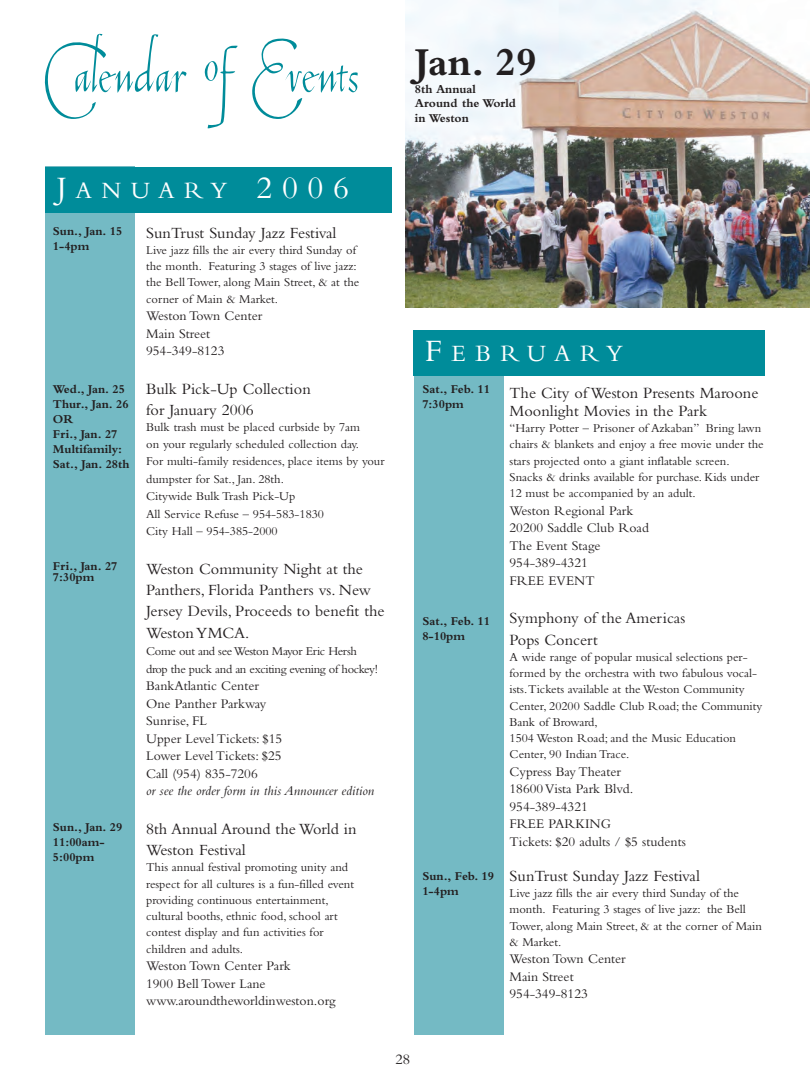
<style>
.page{position:relative;width:810px;height:1080px;background:#fff}
.page>*{position:absolute;margin:0;border:0;box-sizing:border-box;transform-origin:0 0}
.t1{font:79.25px "Tagliente";color:#008c9a}
.t2{font:700 41.25px "Bembo";color:#231f20}
.t3{font:24.38px "Bembo";letter-spacing:.39em;color:#fff}
.t4{font:24.38px "Bembo";letter-spacing:.36em;color:#fff}
.t5{font:16.25px/21.2px "Bembo";color:#231f20}
.t6{font:15px "Bembo";color:#231f20}
.t7{font:13.75px/17.5px "Bembo";color:#231f20}
.t8{font:italic 13.75px "Bembo";color:#231f20}
.t9{font:12.5px/16.2px "Bembo";color:#231f20}
.t10{font:700 12.5px/15px "Bembo";color:#231f20}
.t11{font:12.5px/17.5px "Bembo";letter-spacing:-.03em;color:#231f20}
.s1{font-size:32.5px}
</style>
<div class="page">
<div style="left:45px;top:167px;width:90px;height:868px;background:#74bac4"></div>
<div style="left:414px;top:371px;width:90px;height:664px;background:#74bac4"></div>
<div style="left:45px;top:167px;width:347px;height:46px;background:#008c9a"></div>
<div style="left:413px;top:330px;width:352px;height:46px;background:#008c9a"></div>
<img style="left:406px;top:0;width:404px;height:307px">
<h1 class="t1" style="left:46px;top:17px;width:316px">Calendar of Events</h1>
<h2 class="t2" style="left:415px;top:48px;width:123px">Jan. 29</h2>
<p class="t10" style="left:415px;top:83px;width:103px;line-height:14.2px">8th Annual<br>Around the World in Weston</p>
<h3 class="t3" style="left:57px;top:182px;width:294px"><span class="s1">J</span>ANUARY <span class="s1">2006</span></h3>
<p class="t10" style="left:53px;top:225px;width:71px">Sun., Jan. 15<br>1-4pm</p>
<p class="t10" style="left:53px;top:382px;width:78px">Wed., Jan. 25<br>Thur., Jan. 26<br>OR<br>Fri., Jan. 27<br>Multifamily:<br>Sat., Jan. 28th</p>
<p class="t10" style="left:53px;top:562px;width:66px;line-height:11.2px">Fri., Jan. 27<br>7:30pm</p>
<p class="t10" style="left:53px;top:821px;width:71px">Sun., Jan. 29<br>11:00am-<br>5:00pm</p>
<h3 class="t5" style="left:146px;top:223px;width:192px">SunTrust Sunday Jazz Festival</h3>
<p class="t9" style="left:146px;top:243px;width:215px">Live jazz fills the air every third Sunday of the month. Featuring 3 stages of live jazz: the Bell Tower, along Main Street, &amp; at the corner of Main &amp; Market.</p>
<p class="t7" style="left:146px;top:308px;width:118px">Weston Town Center<br>Main Street<br>954-349-8123</p>
<h3 class="t5" style="left:146px;top:380px;width:166px">Bulk Pick-Up Collection for January 2006</h3>
<p class="t9" style="left:146px;top:421px;width:215px">Bulk trash must be placed curbside by 7am on your regularly scheduled collection day.</p>
<p class="t9" style="left:146px;top:454px;width:240px;line-height:17.5px">For multi-family residences, place items by your dumpster for Sat., Jan. 28th.<br>Citywide Bulk Trash Pick-Up<br>All Service Refuse – 954-583-1830<br>City Hall – 954-385-2000</p>
<h3 class="t5" style="left:146px;top:560px;width:240px">Weston Community Night at the<br>Panthers, Florida Panthers vs. New<br>Jersey Devils, Proceeds to benefit the<br>Weston YMCA.</h3>
<p class="t11" style="left:146px;top:644px;width:233px">Come out and see Weston Mayor Eric Hersh drop the puck and an exciting evening of hockey!</p>
<p class="t7" style="left:146px;top:678px;width:138px">BankAtlantic Center<br>One Panther Parkway<br>Sunrise, FL<br>Upper Level Tickets: $15<br>Lower Level Tickets: $25<br>Call (954) 835-7206</p>
<p class="t8" style="left:146px;top:786px;width:230px">or see the order form in this Announcer edition</p>
<h3 class="t5" style="left:146px;top:820px;width:212px">8th Annual Around the World in<br>Weston Festival</h3>
<p class="t9" style="left:146px;top:861px;width:209px">This annual festival promoting unity and respect for all cultures is a fun-filled event providing continuous entertainment, cultural booths, ethnic food, school art contest display and fun activities for children and adults.</p>
<p class="t7" style="left:146px;top:958px;width:191px">Weston Town Center Park<br>1900 Bell Tower Lane www.aroundtheworldinweston.org</p>
<h3 class="t4" style="left:425px;top:345px;width:200px"><span class="s1">F</span>EBRUARY</h3>
<p class="t10" style="left:422px;top:383px;width:69px">Sat., Feb. 11<br>7:30pm</p>
<p class="t10" style="left:422px;top:615px;width:69px">Sat., Feb. 11<br>8-10pm</p>
<p class="t10" style="left:422px;top:870px;width:73px">Sun., Feb. 19<br>1-4pm</p>
<h3 class="t5" style="left:510px;top:386px;width:250px;line-height:17.5px">The City of Weston Presents Maroone<br>Moonlight Movies in the Park</h3>
<p class="t9" style="left:510px;top:421px;width:256px">“Harry Potter – Prisoner of Azkaban” Bring lawn chairs &amp; blankets and enjoy a free movie under the stars projected onto a giant inflatable screen.<br>Snacks &amp; drinks available for purchase. Kids under 12 must be accompanied by an adult.</p>
<p class="t7" style="left:510px;top:503px;width:141px">Weston Regional Park<br>20200 Saddle Club Road<br>The Event Stage<br>954-389-4321<br>FREE EVENT</p>
<h3 class="t5" style="left:510px;top:609px;width:177px">Symphony of the Americas<br>Pops Concert</h3>
<p class="t9" style="left:510px;top:650px;width:254px">A wide range of popular musical selections per&shy;formed by the orchestra with two fabulous vocal&shy;ists.Tickets available at the Weston Community Center, 20200 Saddle Club Road; the Community Bank of Broward,<br>1504 Weston Road; and the Music Education Center, 90 Indian Trace.</p>
<p class="t7" style="left:510px;top:764px;width:178px">Cypress Bay Theater<br>18600 Vista Park Blvd.<br>954-389-4321<br>FREE PARKING<br>Tickets: $20 adults / $5 students</p>
<h3 class="t5" style="left:510px;top:867px;width:192px">SunTrust Sunday Jazz Festival</h3>
<p class="t9" style="left:510px;top:886px;width:254px">Live jazz fills the air every third Sunday of the month. Featuring 3 stages of live jazz: the Bell Tower, along Main Street, &amp; at the corner of Main &amp; Market.</p>
<p class="t7" style="left:510px;top:952px;width:118px">Weston Town Center<br>Main Street<br>954-349-8123</p>
<p class="t6" style="left:395px;top:1054px;width:16px">28</p>
</div>
